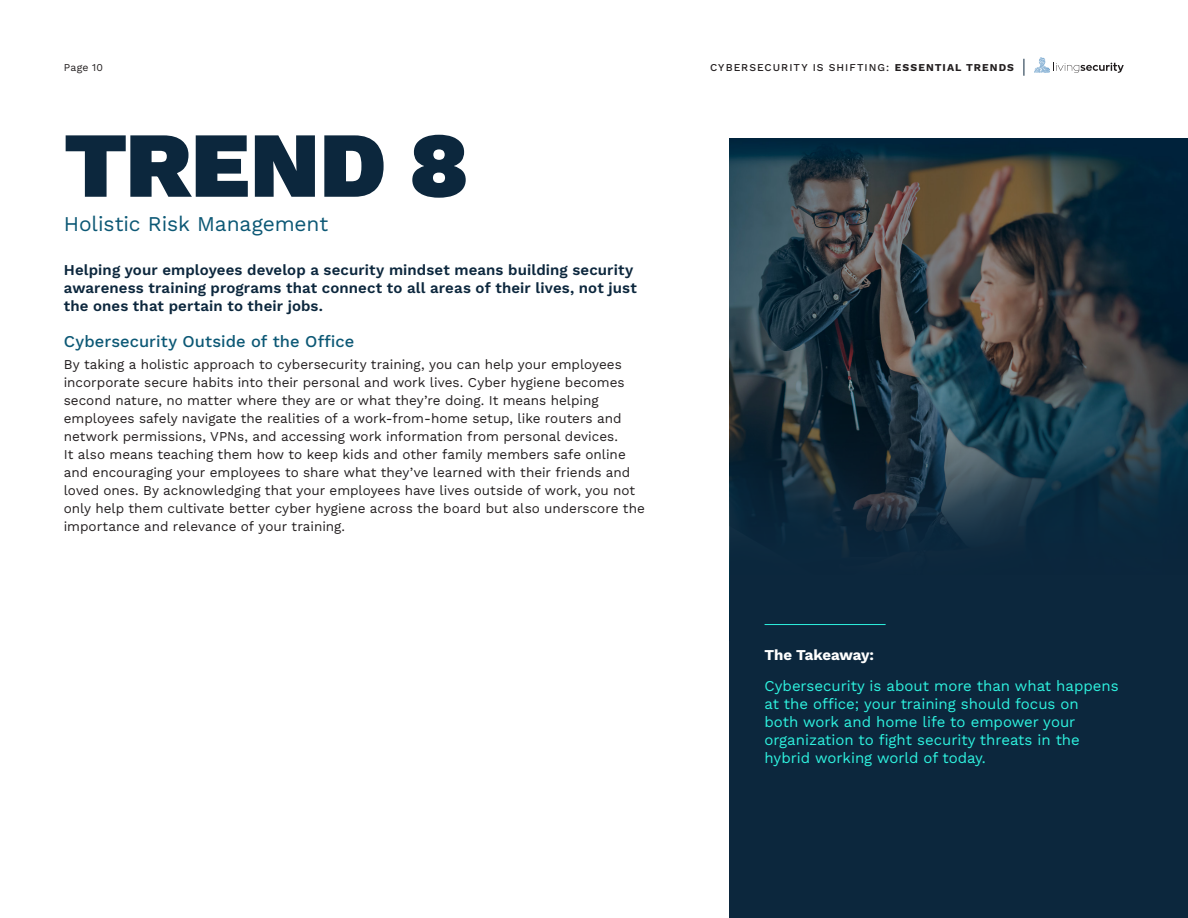
<style>
.page{position:relative;width:1188px;height:918px;background:#fff}
.page>*{position:absolute;margin:0;border:0;box-sizing:border-box;transform-origin:0 0}
.H2__align_left{font:900 93px "Work Sans";color:#0c273d}
.H2__align_left-2{font:21px "Work Sans";letter-spacing:-.005em;color:#0c5875}
.Body_Text__align_lef{font:500 16.5px "Work Sans";letter-spacing:.005em;color:#0c5875}
.t1{font:15px/18px "Work Sans";color:#2ef2df}
.Body_Text__align_lef-2{font:600 15px/18px "Work Sans";letter-spacing:.01em;color:#0c273d}
.t2{font:700 15px "Work Sans";letter-spacing:-.01em;color:#fff}
.Body_Text__align_lef-3{font:13.5px/18px "Work Sans";color:#231f20}
.t3{font:500 10.5px "Work Sans";letter-spacing:.095em;color:#231f20}
.t4{font:10.5px "Work Sans";letter-spacing:.03em;color:#231f20}
.s1{font-weight:700}
</style>
<div class="page">
<img style="left:730px;top:138px;width:458px;height:181px">
<svg style="left:730px;top:319px;width:458px;height:599px;fill:#0c273d"></svg>
<hr style="left:765px;top:624px;width:121px;height:1px;background:#2ef2df">
<svg style="left:1034px;top:57px;width:90px;height:16px"></svg>
<svg style="left:1024px;top:59px;width:1px;height:17px"></svg>
<p class="t4" style="left:64px;top:59px;width:41px">Page 10</p>
<p class="t3" style="left:710px;top:59px;width:305px">CYBERSECURITY IS SHIFTING: <span class="s1">ESSENTIAL TRENDS</span></p>
<p class="H2__align_left" style="left:64px;top:94px;width:406px">TREND 8</p>
<p class="H2__align_left-2" style="left:64px;top:208px;width:266px">Holistic Risk Management</p>
<p class="Body_Text__align_lef-2" style="left:64px;top:260px;width:575px">Helping your employees develop a security mindset means building security awareness training programs that connect to all areas of their lives, not just the ones that pertain to their jobs.</p>
<p class="Body_Text__align_lef" style="left:64px;top:329px;width:292px">Cybersecurity Outside of the Office</p>
<p class="Body_Text__align_lef-3" style="left:64px;top:355px;width:583px">By taking a holistic approach to cybersecurity training, you can help your employees incorporate secure habits into their personal and work lives. Cyber hygiene becomes second nature, no matter where they are or what they’re doing. It means helping employees safely navigate the realities of a work-from-home setup, like routers and network permissions, VPNs, and accessing work information from personal devices.<br>It also means teaching them how to keep kids and other family members safe online and encouraging your employees to share what they’ve learned with their friends and loved ones. By acknowledging that your employees have lives outside of work, you not only help them cultivate better cyber hygiene across the board but also underscore the importance and relevance of your training.</p>
<p class="t2" style="left:765px;top:644px;width:111px">The Takeaway:</p>
<p class="t1" style="left:765px;top:676px;width:356px">Cybersecurity is about more than what happens at the office; your training should focus on<br>both work and home life to empower your organization to fight security threats in the hybrid working world of today.</p>
</div>
